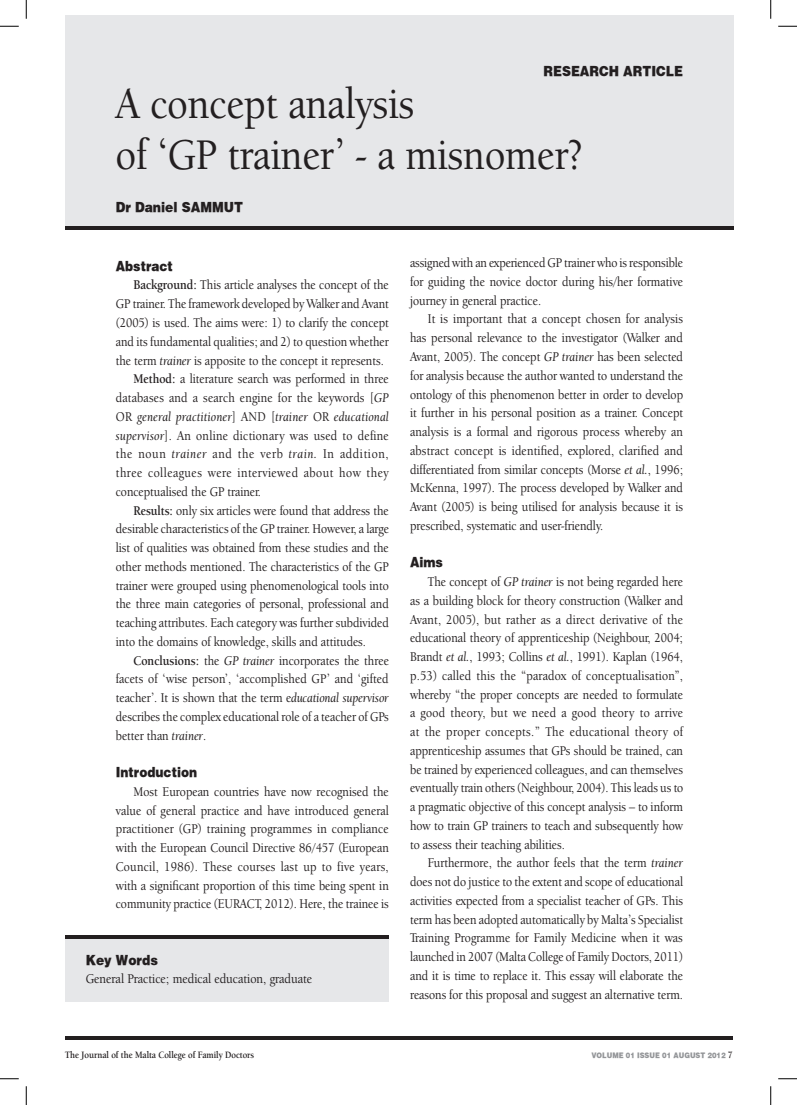
<style>
.page{position:relative;width:797px;height:1105px;background:#fff}
.page>*{position:absolute;margin:0;border:0;box-sizing:border-box;transform-origin:0 0}
.t1{font:500 45px/51.2px "Berkeley Oldstyle IT Cby BT";color:#231f20;scale:.9 1}
.t2{font:500 13.75px/18.8px "Berkeley Oldstyle IT Cby BT";color:#231f20;text-align:justify;scale:.88 1}
.t3{font:13.75px "Berkeley Oldstyle IT Cby BT Med Ital";letter-spacing:.02em;color:#231f20;scale:.88 1}
.t4{font:500 13.75px "Berkeley Oldstyle IT Cby BT";color:#231f20;scale:.9 1}
.t5{font:900 13.75px "Halveticus";color:#231f20;scale:.9 1}
.t6{font:900 13.75px "Halveticus";color:#231f20;scale:.88 1}
.t7{font:700 10px "Berkeley Oldstyle IT Cby BT";color:#231f20;scale:.9 1}
.t8{font:900 7.5px "Halveticus";color:#939598;scale:.9 1}
.s1{font-weight:700}
.s2{font-family:"Berkeley Oldstyle IT Cby BT Med Ital";font-weight:400}
.s3{font-family:"Berkeley Oldstyle IT Cby BT";font-weight:500}
.s4{font-family:"Berkeley Oldstyle IT Cby BT";font-weight:700;font-size:10px;color:#231f20}
</style>
<div class="page">
<hr style="left:65px;top:1036px;width:667px;height:4px;background:#231f20">
<div style="left:65px;top:16px;width:668px;height:211px;background:#e6e7e9"></div>
<hr style="left:65px;top:227px;width:668px;height:3px;background:#231f20">
<div style="left:65px;top:936px;width:324px;height:66px;background:#e6e7e9"></div>
<hr style="left:65px;top:935px;width:324px;height:4px;background:#231f20">
<svg style="left:0;top:25px;width:19px;height:2px"></svg>
<svg style="left:778px;top:25px;width:19px;height:2px"></svg>
<svg style="left:0;top:1078px;width:19px;height:1px"></svg>
<svg style="left:778px;top:1078px;width:19px;height:1px"></svg>
<svg style="left:25px;top:0;width:2px;height:19px"></svg>
<svg style="left:25px;top:1086px;width:2px;height:19px"></svg>
<svg style="left:770px;top:0;width:1px;height:19px"></svg>
<svg style="left:770px;top:1086px;width:1px;height:19px"></svg>
<p class="t5" style="left:543px;top:62px;width:136px">Research article</p>
<h1 class="t1" style="left:116px;top:77px;width:520px">A concept analysis<br>of ‘GP trainer’ - a misnomer?</h1>
<p class="t5" style="left:116px;top:198px;width:142px">Dr Daniel SAMMUT</p>
<p class="t6" style="left:116px;top:257px;width:66px">Abstract</p>
<p class="t2" style="left:133px;top:276px;width:291px"><span class="s1">Background:</span> This article analyses the concept of the</p>
<p class="t2" style="left:116px;top:294px;width:312px">GP trainer. The framework developed by Walker and Avant</p>
<p class="t2" style="left:116px;top:313px;width:312px">(2005) is used. The aims were: 1) to clarify the concept</p>
<p class="t2" style="left:116px;top:332px;width:312px">and its fundamental qualities; and 2) to question whether</p>
<p class="t2" style="left:116px;top:351px;width:306px">the term <span class="s2">trainer</span> is apposite to the concept it represents.</p>
<p class="t2" style="left:133px;top:369px;width:291px"><span class="s1">Method:</span> a literature search was performed in three</p>
<p class="t2" style="left:116px;top:388px;width:312px">databases and a search engine for the keywords [<span class="s2">GP</span></p>
<p class="t3" style="left:116px;top:408px;width:312px"><span class="s3">OR</span> general practitioner<span class="s3">] AND [</span>trainer <span class="s3">OR</span> educational</p>
<p class="t2" style="left:116px;top:426px;width:312px"><span class="s2">supervisor</span>]. An online dictionary was used to define the noun <span class="s2">trainer</span> and the verb <span class="s2">train.</span> In addition, three colleagues were interviewed about how they conceptualised the GP trainer.</p>
<p class="t2" style="left:116px;top:501px;width:312px;text-indent:18px"><span class="s1">Results:</span> only six articles were found that address the desirable characteristics of the GP trainer. However, a large list of qualities was obtained from these studies and the other methods mentioned. The characteristics of the GP trainer were grouped using phenomenological tools into the three main categories of personal, professional and teaching attributes. Each category was further subdivided into the domains of knowledge, skills and attitudes.</p>
<p class="t2" style="left:116px;top:651px;width:312px;text-indent:18px"><span class="s1">Conclusions:</span> the <span class="s2">GP trainer</span> incorporates the three facets of ‘wise person’, ‘accomplished GP’ and ‘gifted teacher’. It is shown that the term e<span class="s2">ducational supervisor </span>describes the complex educational role of a teacher of GPs better than <span class="s2">trainer</span>.</p>
<p class="t6" style="left:116px;top:763px;width:94px">Introduction</p>
<p class="t2" style="left:116px;top:782px;width:312px;text-indent:18px">Most European countries have now recognised the value of general practice and have introduced general practitioner (GP) training programmes in compliance with the European Council Directive 86/457 (European Council, 1986). These courses last up to five years, with a significant proportion of this time being spent in community practice (EURACT, 2012). Here, the trainee is</p>
<p class="t5" style="left:86px;top:951px;width:82px">Key Words</p>
<p class="t4" style="left:86px;top:971px;width:253px">General Practice; medical education, graduate</p>
<p class="t2" style="left:410px;top:253px;width:312px">assigned with an experienced GP trainer who is responsible for guiding the novice doctor during his/her formative journey in general practice.</p>
<p class="t2" style="left:410px;top:310px;width:312px;text-indent:18px">It is important that a concept chosen for analysis has personal relevance to the investigator (Walker and Avant, 2005). The concept <span class="s2">GP trainer</span> has been selected for analysis because the author wanted to understand the ontology of this phenomenon better in order to develop it further in his personal position as a trainer. Concept analysis is a formal and rigorous process whereby an abstract concept is identified, explored, clarified and differentiated from similar concepts (Morse <span class="s2">et al.</span>, 1996; McKenna, 1997). The process developed by Walker and Avant (2005) is being utilised for analysis because it is prescribed, systematic and user-friendly.</p>
<p class="t6" style="left:410px;top:553px;width:39px">Aims</p>
<p class="t2" style="left:410px;top:572px;width:312px;text-indent:18px">The concept of <span class="s2">GP trainer</span> is not being regarded here as a building block for theory construction (Walker and Avant, 2005), but rather as a direct derivative of the educational theory of apprenticeship (Neighbour, 2004; Brandt <span class="s2">et al.</span>, 1993; Collins <span class="s2">et al.</span>, 1991). Kaplan (1964, p.53) called this the “paradox of conceptualisation”, whereby “the proper concepts are needed to formulate a good theory, but we need a good theory to arrive at the proper concepts.” The educational theory of apprenticeship assumes that GPs should be trained, can be trained by experienced colleagues, and can themselves eventually train others (Neighbour, 2004). This leads us to a pragmatic objective of this concept analysis – to inform how to train GP trainers to teach and subsequently how to assess their teaching abilities.</p>
<p class="t2" style="left:410px;top:853px;width:312px;text-indent:18px">Furthermore, the author feels that the term <span class="s2">trainer </span>does not do justice to the extent and scope of educational activities expected from a specialist teacher of GPs. This term has been adopted automatically by Malta’s Specialist Training Programme for Family Medicine when it was launched in 2007 (Malta College of Family Doctors, 2011) and it is time to replace it. This essay will elaborate the reasons for this proposal and suggest an alternative term.</p>
<p class="t7" style="left:65px;top:1049px;width:211px">The Journal of the Malta College of Family Doctors</p>
<p class="t8" style="left:591px;top:1050px;width:158px">VOLUME 01 issue 01 August 2012 <span class="s4">7</span></p>
</div>
